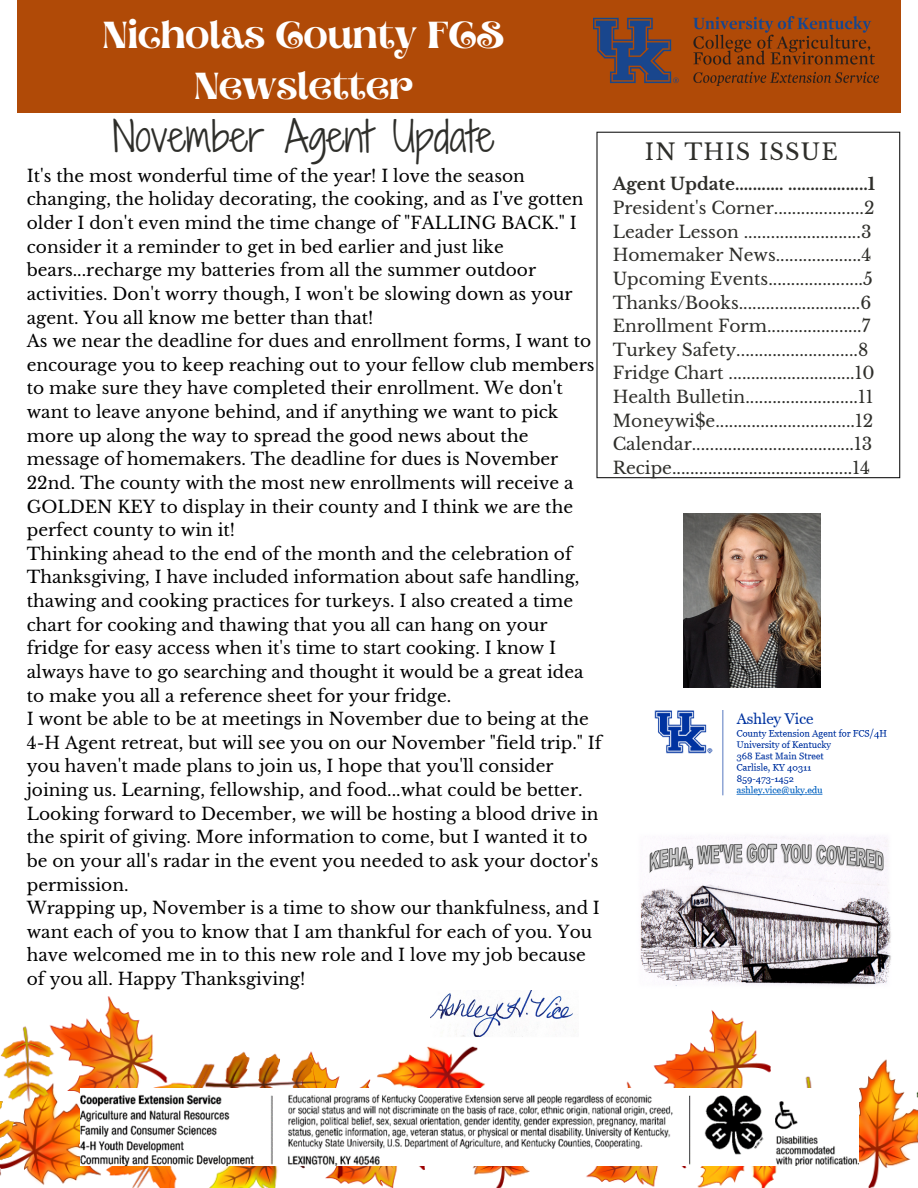
<style>
.page{position:relative;width:918px;height:1188px;background:#fff}
.page>*{position:absolute;margin:0;border:0;box-sizing:border-box;transform-origin:0 0}
.t1{font:40.2px "Shadows Into Light Two";color:#2e2e2a}
.t2{font:600 37.5px/51.8px "Aprila";color:#fff;text-align:center}
.t3{font:22.5px "Libre Baskerville";letter-spacing:.05em;color:#2e2e2a}
.t4{font:16.95px/23.7px "Libre Baskerville";color:#000}
.t5{font:16.95px/23.7px "Libre Baskerville";color:#2e2e2a}
.t6{font:700 16.95px "Libre Baskerville";color:#2e2e2a}
</style>
<div class="page">
<img style="left:0;top:0;width:918px;height:1188px">
<div style="left:17px;top:0;width:883px;height:113px;background:#b04a07"></div>
<div style="left:597px;top:132px;width:303px;height:346px;background:#fff"></div>
<hr style="left:596px;top:133px;width:2px;height:344px;background:#000">
<hr style="left:899px;top:133px;width:1px;height:344px;background:#000">
<hr style="left:598px;top:477px;width:301px;height:1px;background:#000">
<hr style="left:598px;top:132px;width:301px;height:1px;background:#000">
<img style="left:81px;top:1089px;width:777px;height:76px">
<img style="left:431px;top:990px;width:147px;height:47px">
<img style="left:653px;top:698px;width:239px;height:107px">
<img style="left:593px;top:16px;width:286px;height:69px">
<img style="left:684px;top:514px;width:137px;height:174px">
<img style="left:636px;top:831px;width:256px;height:159px">
<h2 class="t2" style="left:103px;top:12px;width:403px">Nicholas County FCS<br>Newsletter</h2>
<h1 class="t1" style="left:113px;top:108px;width:383px">November Agent Update</h1>
<p class="t4" style="left:27px;top:164px;width:577px">It's the most wonderful time of the year! I love the season changing, the holiday decorating, the cooking, and as I've gotten older I don't even mind the time change of "FALLING BACK." I consider it a reminder to get in bed earlier and just like bears...recharge my batteries from all the summer outdoor activities. Don't worry though, I won't be slowing down as your agent. You all know me better than that!<br>As we near the deadline for dues and enrollment forms, I want to encourage you to keep reaching out to your fellow club members to make sure they have completed their enrollment. We don't want to leave anyone behind, and if anything we want to pick more up along the way to spread the good news about the message of homemakers. The deadline for dues is November 22nd. The county with the most new enrollments will receive a GOLDEN KEY to display in their county and I think we are the perfect county to win it!<br>Thinking ahead to the end of the month and the celebration of Thanksgiving, I have included information about safe handling, thawing and cooking practices for turkeys. I also created a time chart for cooking and thawing that you all can hang on your fridge for easy access when it's time to start cooking. I know I always have to go searching and thought it would be a great idea to make you all a reference sheet for your fridge.<br>I wont be able to be at meetings in November due to being at the 4-H Agent retreat, but will see you on our November "field trip." If you haven't made plans to join us, I hope that you'll consider joining us. Learning, fellowship, and food...what could be better.<br>Looking forward to December, we will be hosting a blood drive in the spirit of giving. More information to come, but I wanted it to be on your all's radar in the event you needed to ask your doctor's permission.<br>Wrapping up, November is a time to show our thankfulness, and I want each of you to know that I am thankful for each of you. You have welcomed me in to this new role and I love my job because of you all. Happy Thanksgiving!</p>
<h3 class="t3" style="left:645px;top:138px;width:194px">IN THIS ISSUE</h3>
<p class="t6" style="left:613px;top:174px;width:264px">Agent Update........... ..................1</p>
<p class="t5" style="left:613px;top:196px;width:263px">President's Corner....................2<br>Leader Lesson ..........................3<br>Homemaker News...................4<br>Upcoming Events.....................5<br>Thanks/Books...........................6<br>Enrollment Form.....................7<br>Turkey Safety...........................8<br>Fridge Chart ............................10<br>Health Bulletin.........................11<br>Moneywi$e...............................12<br>Calendar....................................13<br>Recipe........................................14</p>
</div>
